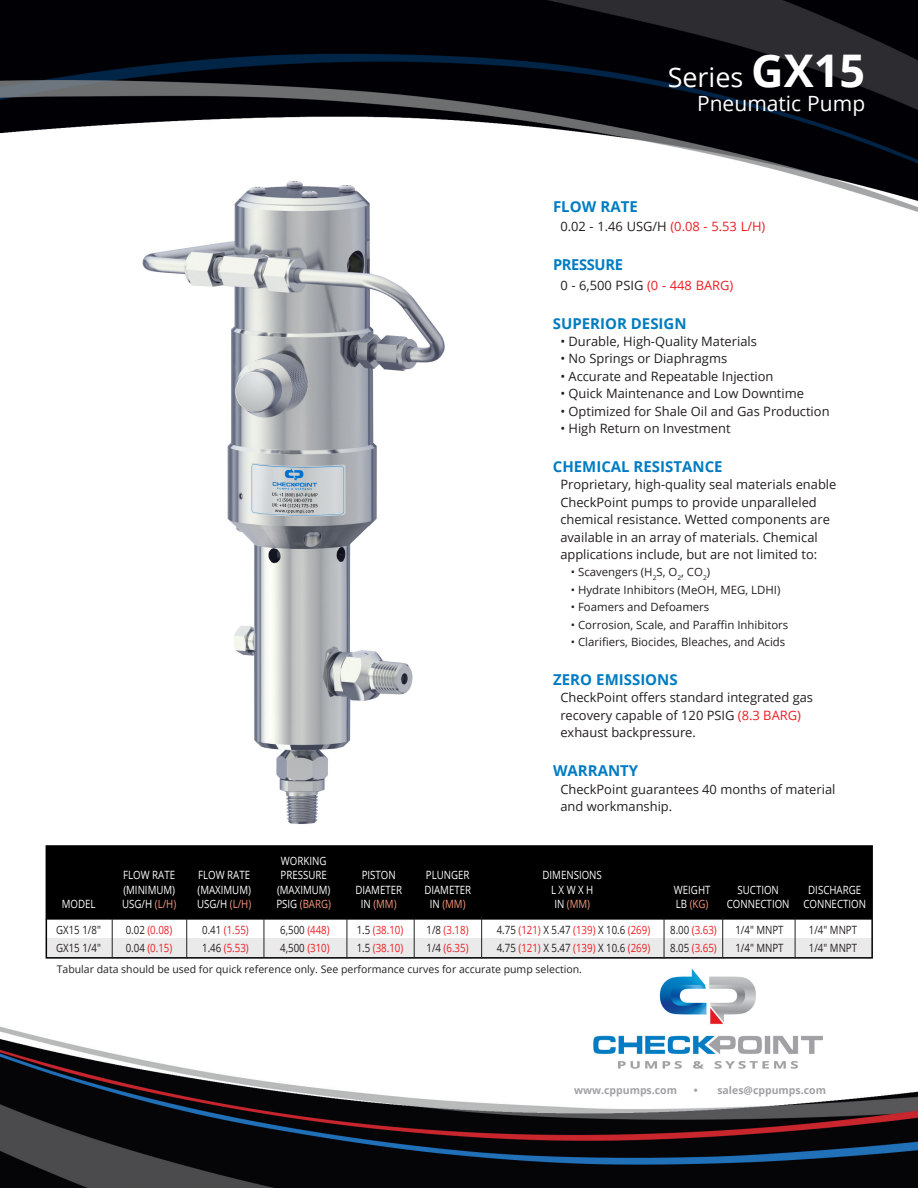
<style>
.page{position:relative;width:918px;height:1188px;background:#fff}
.page>*{position:absolute;margin:0;border:0;box-sizing:border-box;transform-origin:0 0}
.t1{font:27px "Open Sans";color:#fff}
.t2{font:21px "Open Sans";color:#fff}
.t3{font:700 15px "Open Sans";color:#007cc2}
.t4{font:700 15px "Open Sans";letter-spacing:-.025em;color:#007cc2}
.t5{font:12.9px/17.4px "Open Sans";color:#231f20}
.t6{font:11.4px "Open Sans";color:#fff;scale:.85 1}
.t7{font:11.4px "Open Sans";color:#ee1d23;scale:.85 1}
.t8{font:11.4px "Open Sans";color:#231f20}
.t9{font:11.4px "Open Sans";color:#231f20;scale:.85 1}
.t10{font:11.4px "Open Sans";color:#f6977a;scale:.85 1}
.t11{font:10.5px "Open Sans";color:#231f20}
.t12{font:700 10.5px "Open Sans";color:#a1a1a5}
.s1{font-weight:700;font-size:45px}
.s2{color:#ee1d23}
.s3{color:#f6977a}
.s4{color:#fff}
.s5{color:#231f20}
</style>
<div class="page">
<img style="left:0;top:1026px;width:918px;height:162px">
<img style="left:0;top:0;width:918px;height:212px">
<div style="left:47px;top:938px;width:825px;height:20px;background:#eaeaeb"></div>
<div style="left:46px;top:846px;width:826px;height:73px;background:#000001"></div>
<div style="left:46px;top:845px;width:827px;height:114px;border:2px solid #000001"></div>
<hr style="left:46px;top:918px;width:826px;height:2px;background:#000001">
<hr style="left:112px;top:919px;width:1px;height:39px;background:#231f20">
<hr style="left:186px;top:919px;width:1px;height:39px;background:#231f20">
<hr style="left:264px;top:919px;width:1px;height:39px;background:#231f20">
<hr style="left:347px;top:919px;width:1px;height:39px;background:#231f20">
<hr style="left:414px;top:919px;width:1px;height:39px;background:#231f20">
<hr style="left:481px;top:917px;width:1px;height:41px;background:#231f20">
<hr style="left:664px;top:919px;width:1px;height:39px;background:#231f20">
<hr style="left:722px;top:918px;width:1px;height:40px;background:#231f20">
<hr style="left:795px;top:918px;width:1px;height:40px;background:#231f20">
<img style="left:593px;top:968px;width:230px;height:100px">
<img style="left:126px;top:159px;width:334px;height:665px">
<h1 class="t1" style="left:668px;top:58px;width:199px">Series <span class="s1">GX15</span></h1>
<h2 class="t2" style="left:697px;top:88px;width:170px">Pneumatic Pump</h2>
<p class="t6" style="left:281px;top:853px;width:55px">WORKING</p>
<p class="t3" style="left:553px;top:196px;width:86px">fLOW RATE</p>
<p class="t5" style="left:560px;top:217px;width:207px">0.02 - 1.46 USG/H <span class="s2">(0.08 - 5.53 L/H)</span></p>
<p class="t4" style="left:553px;top:254px;width:71px">PRESSURE</p>
<p class="t5" style="left:560px;top:276px;width:175px">0 - 6,500 PSIG <span class="s2">(0 - 448 BARG)</span></p>
<p class="t3" style="left:553px;top:313px;width:135px">SUPERIOR DESIGN</p>
<p class="t5" style="left:560px;top:332px;width:198px">• Durable, High-Quality Materials</p>
<p class="t5" style="left:560px;top:350px;width:168px">• No Springs or Diaphragms</p>
<p class="t5" style="left:560px;top:367px;width:215px">• Accurate and Repeatable Injection</p>
<p class="t5" style="left:560px;top:385px;width:245px">• Quick Maintenance and Low Downtime</p>
<p class="t5" style="left:560px;top:402px;width:271px">• Optimized for Shale Oil and Gas Production</p>
<p class="t5" style="left:560px;top:419px;width:172px">• High Return on Investment</p>
<p class="t3" style="left:553px;top:456px;width:171px">CHEMICAL RESISTANCE</p>
<p class="t5" style="left:560px;top:476px;width:278px">Proprietary, high-quality seal materials enable CheckPoint pumps to provide unparalleled chemical resistance. Wetted components are available in an array of materials. Chemical applications include, but are not limited to:</p>
<p class="t8" style="left:571px;top:565px;width:141px">• Scavengers (H<sub>2</sub>S, O<sub>2</sub>, CO<sub>2</sub>)</p>
<p class="t8" style="left:571px;top:582px;width:211px">• Hydrate Inhibitors (MeOH, MEG, LDHI)</p>
<p class="t8" style="left:571px;top:599px;width:140px">• Foamers and Defoamers</p>
<p class="t8" style="left:571px;top:617px;width:219px">• Corrosion, Scale, and Paraffin Inhibitors</p>
<p class="t8" style="left:571px;top:634px;width:216px">• Clarifiers, Biocides, Bleaches, and Acids</p>
<p class="t3" style="left:553px;top:669px;width:126px">ZERO EMISSIONS</p>
<p class="t5" style="left:560px;top:689px;width:254px">CheckPoint offers standard integrated gas recovery capable of 120 PSIG <span class="s2">(8.3 BARG) </span>exhaust backpressure.</p>
<p class="t3" style="left:553px;top:760px;width:12px">warrant</p>
<p class="t3" style="left:629px;top:760px;width:11px">y</p>
<p class="t5" style="left:560px;top:780px;width:277px">CheckPoint guarantees 40 months of material and workmanship.</p>
<p class="t6" style="left:123px;top:867px;width:63px">FLOW RATE</p>
<p class="t6" style="left:198px;top:867px;width:63px">FLOW RATE</p>
<p class="t6" style="left:281px;top:867px;width:56px">PRESSURE</p>
<p class="t6" style="left:362px;top:867px;width:42px">PISTON</p>
<p class="t6" style="left:426px;top:867px;width:53px">PLUNGER</p>
<p class="t6" style="left:543px;top:867px;width:71px">DIMENSIONS</p>
<p class="t6" style="left:123px;top:882px;width:62px">(MINIMUM)</p>
<p class="t6" style="left:197px;top:882px;width:64px">(MAXIMUM)</p>
<p class="t6" style="left:277px;top:882px;width:64px">(MAXIMUM)</p>
<p class="t6" style="left:355px;top:882px;width:57px">DIAMETER</p>
<p class="t6" style="left:424px;top:882px;width:57px">DIAMETER</p>
<p class="t6" style="left:551px;top:882px;width:51px">LXWXH</p>
<p class="t6" style="left:674px;top:882px;width:45px">WEIGHT</p>
<p class="t6" style="left:738px;top:882px;width:50px">SUCTION</p>
<p class="t6" style="left:808px;top:882px;width:64px">DISCHARGE</p>
<p class="t6" style="left:62px;top:896px;width:41px">MODEL</p>
<p class="t6" style="left:122px;top:896px;width:65px">USG/H <span class="s3">(L/H)</span></p>
<p class="t6" style="left:197px;top:896px;width:65px">USG/H <span class="s3">(L/H)</span></p>
<p class="t10" style="left:276px;top:896px;width:66px"><span class="s4">PSIG</span> (BARG)</p>
<p class="t10" style="left:361px;top:896px;width:44px"><span class="s4">IN</span> (MM)</p>
<p class="t10" style="left:430px;top:896px;width:44px"><span class="s4">IN</span> (MM)</p>
<p class="t10" style="left:554px;top:896px;width:44px"><span class="s4">IN</span> (MM)</p>
<p class="t10" style="left:676px;top:896px;width:40px"><span class="s4">LB</span> (KG)</p>
<p class="t6" style="left:727px;top:896px;width:165px">CONNECTION CONNECTION</p>
<p class="t9" style="left:56px;top:922px;width:54px">GX15 1/8"</p>
<p class="t7" style="left:126px;top:922px;width:56px"><span class="s5">0.02</span> (0.08)</p>
<p class="t7" style="left:202px;top:922px;width:56px"><span class="s5">0.41</span> (1.55)</p>
<p class="t9" style="left:280px;top:922px;width:60px">6,500 <span class="s2">(448)</span></p>
<p class="t7" style="left:357px;top:922px;width:56px"><span class="s5">1.5</span> (38.10)</p>
<p class="t7" style="left:426px;top:922px;width:51px"><span class="s5">1/8</span> (3.18)</p>
<p class="t7" style="left:497px;top:922px;width:182px"><span class="s5">4.75</span> (121) <span class="s5">X 5.47</span> (139) <span class="s5">X 10.6</span> (269)</p>
<p class="t7" style="left:670px;top:922px;width:56px"><span class="s5">8.00</span> (3.63)</p>
<p class="t9" style="left:735px;top:922px;width:58px">1/4" MNPT</p>
<p class="t9" style="left:809px;top:922px;width:58px">1/4" MNPT</p>
<p class="t9" style="left:56px;top:940px;width:54px">GX15 1/4"</p>
<p class="t7" style="left:126px;top:940px;width:56px"><span class="s5">0.04</span> (0.15)</p>
<p class="t7" style="left:202px;top:940px;width:56px"><span class="s5">1.46</span> (5.53)</p>
<p class="t9" style="left:280px;top:940px;width:60px">4,500 <span class="s2">(310)</span></p>
<p class="t7" style="left:357px;top:940px;width:56px"><span class="s5">1.5</span> (38.10)</p>
<p class="t7" style="left:426px;top:940px;width:51px"><span class="s5">1/4</span> (6.35)</p>
<p class="t7" style="left:497px;top:940px;width:182px"><span class="s5">4.75</span> (121) <span class="s5">X 5.47</span> (139) <span class="s5">X 10.6</span> (269)</p>
<p class="t7" style="left:670px;top:940px;width:56px"><span class="s5">8.05</span> (3.65)</p>
<p class="t9" style="left:735px;top:940px;width:58px">1/4" MNPT</p>
<p class="t9" style="left:809px;top:940px;width:58px">1/4" MNPT</p>
<p class="t11" style="left:57px;top:962px;width:527px">Tabular data should be used for quick reference only. See performance curves for accurate pump selection.</p>
<p class="t12" style="left:574px;top:1082px;width:104px">www.cppumps.com</p>
<p class="t12" style="left:694px;top:1082px;width:134px">• sales@cppumps.com</p>
</div>
